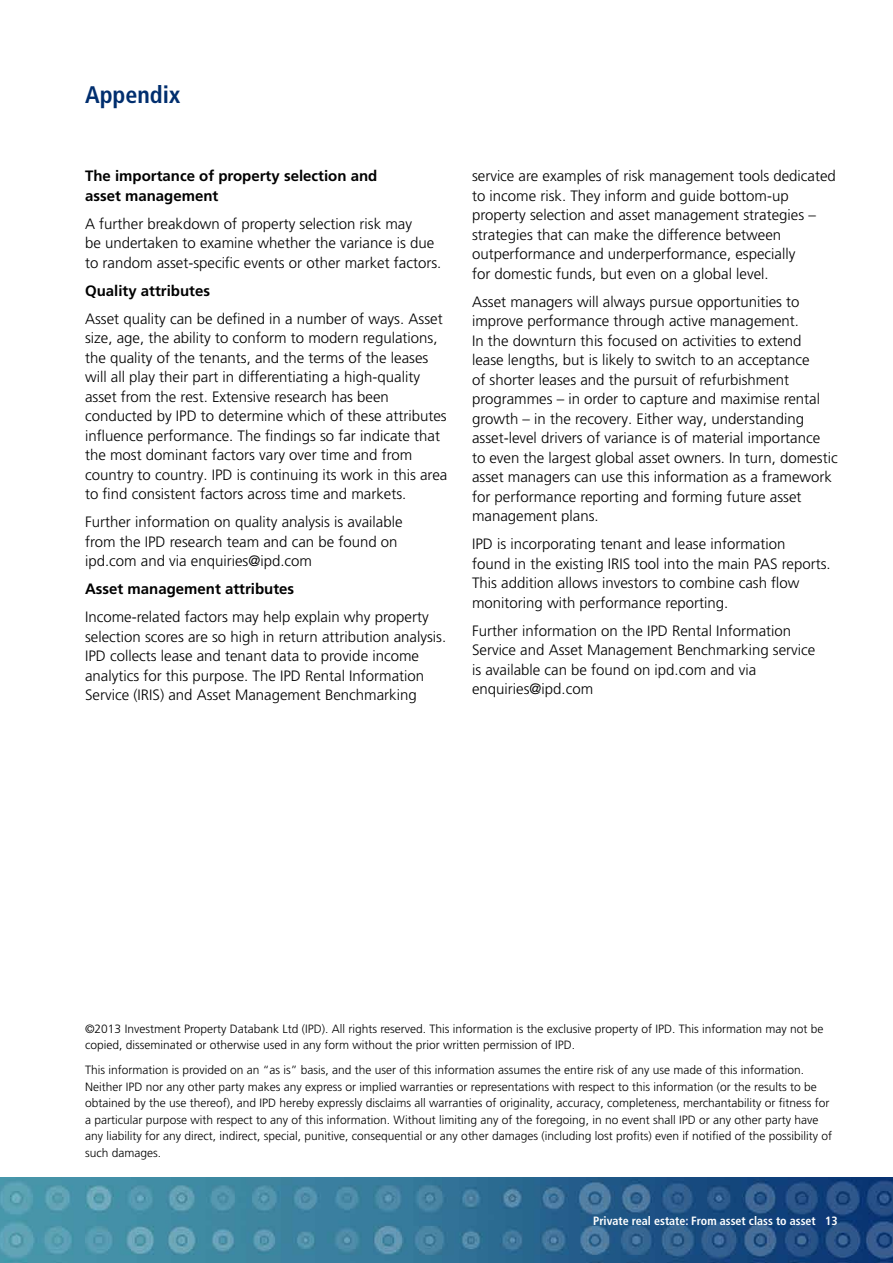
<style>
.page{position:relative;width:893px;height:1263px;background:#fff}
.page>*{position:absolute;margin:0;border:0;box-sizing:border-box;transform-origin:0 0}
.t1{font:700 condensed 24px "Frutiger LT Pro";color:#002e6e}
.t2{font:300 15px/19.5px "Frutiger LT Pro";color:#000}
.t3{font:700 15px/19.5px "Frutiger LT Pro";color:#000}
.t4{font:300 12px/16.5px "Frutiger LT Pro";color:#000}
.t5{font:700 condensed 12px "Frutiger LT Pro";color:#fff}
</style>
<div class="page">
<img style="left:0;top:1178px;width:893px;height:85px">
<h1 class="t1" style="left:85px;top:80px;width:97px">Appendix</h1>
<p class="t3" style="left:85px;top:166px;width:294px">The importance of property selection and asset management</p>
<p class="t2" style="left:85px;top:214px;width:358px">A further breakdown of property selection risk may<br>be undertaken to examine whether the variance is due to random asset-specific events or other market factors.</p>
<p class="t3" style="left:85px;top:281px;width:127px">Quality attributes</p>
<p class="t2" style="left:85px;top:309px;width:364px">Asset quality can be defined in a number of ways. Asset size, age, the ability to conform to modern regulations, the quality of the tenants, and the terms of the leases will all play their part in differentiating a high-quality asset from the rest. Extensive research has been conducted by IPD to determine which of these attributes influence performance. The findings so far indicate that the most dominant factors vary over time and from country to country. IPD is continuing its work in this area to find consistent factors across time and markets.</p>
<p class="t2" style="left:85px;top:513px;width:319px">Further information on quality analysis is available from the IPD research team and can be found on ipd.com and via enquiries@ipd.com</p>
<p class="t3" style="left:85px;top:579px;width:211px">Asset management attributes</p>
<p class="t2" style="left:85px;top:608px;width:363px">Income-related factors may help explain why property selection scores are so high in return attribution analysis.<br>IPD collects lease and tenant data to provide income analytics for this purpose. The IPD Rental Information Service (IRIS) and Asset Management Benchmarking</p>
<p class="t2" style="left:472px;top:167px;width:365px">service are examples of risk management tools dedicated to income risk. They inform and guide bottom-up property selection and asset management strategies – strategies that can make the difference between outperformance and underperformance, especially<br>for domestic funds, but even on a global level.</p>
<p class="t2" style="left:472px;top:292px;width:367px">Asset managers will always pursue opportunities to improve performance through active management.<br>In the downturn this focused on activities to extend<br>lease lengths, but is likely to switch to an acceptance<br>of shorter leases and the pursuit of refurbishment programmes – in order to capture and maximise rental growth – in the recovery. Either way, understanding asset-level drivers of variance is of material importance<br>to even the largest global asset owners. In turn, domestic asset managers can use this information as a framework for performance reporting and forming future asset management plans.</p>
<p class="t2" style="left:472px;top:535px;width:360px">IPD is incorporating tenant and lease information<br>found in the existing IRIS tool into the main PAS reports.<br>This addition allows investors to combine cash flow monitoring with performance reporting.</p>
<p class="t2" style="left:472px;top:621px;width:345px">Further information on the IPD Rental Information Service and Asset Management Benchmarking service is available can be found on ipd.com and via enquiries@ipd.com</p>
<p class="t4" style="left:85px;top:1020px;width:740px">©2013 Investment Property Databank Ltd (IPD). All rights reserved. This information is the exclusive property of IPD. This information may not be copied, disseminated or otherwise used in any form without the prior written permission of IPD.</p>
<p class="t4" style="left:85px;top:1062px;width:749px">This information is provided on an “as is” basis, and the user of this information assumes the entire risk of any use made of this information.<br>Neither IPD nor any other party makes any express or implied warranties or representations with respect to this information (or the results to be obtained by the use thereof), and IPD hereby expressly disclaims all warranties of originality, accuracy, completeness, merchantability or fitness for a particular purpose with respect to any of this information. Without limiting any of the foregoing, in no event shall IPD or any other party have any liability for any direct, indirect, special, punitive, consequential or any other damages (including lost profits) even if notified of the possibility of such damages.</p>
<p class="t5" style="left:593px;top:1214px;width:246px">Private real estate: From asset class to asset 13</p>
</div>
